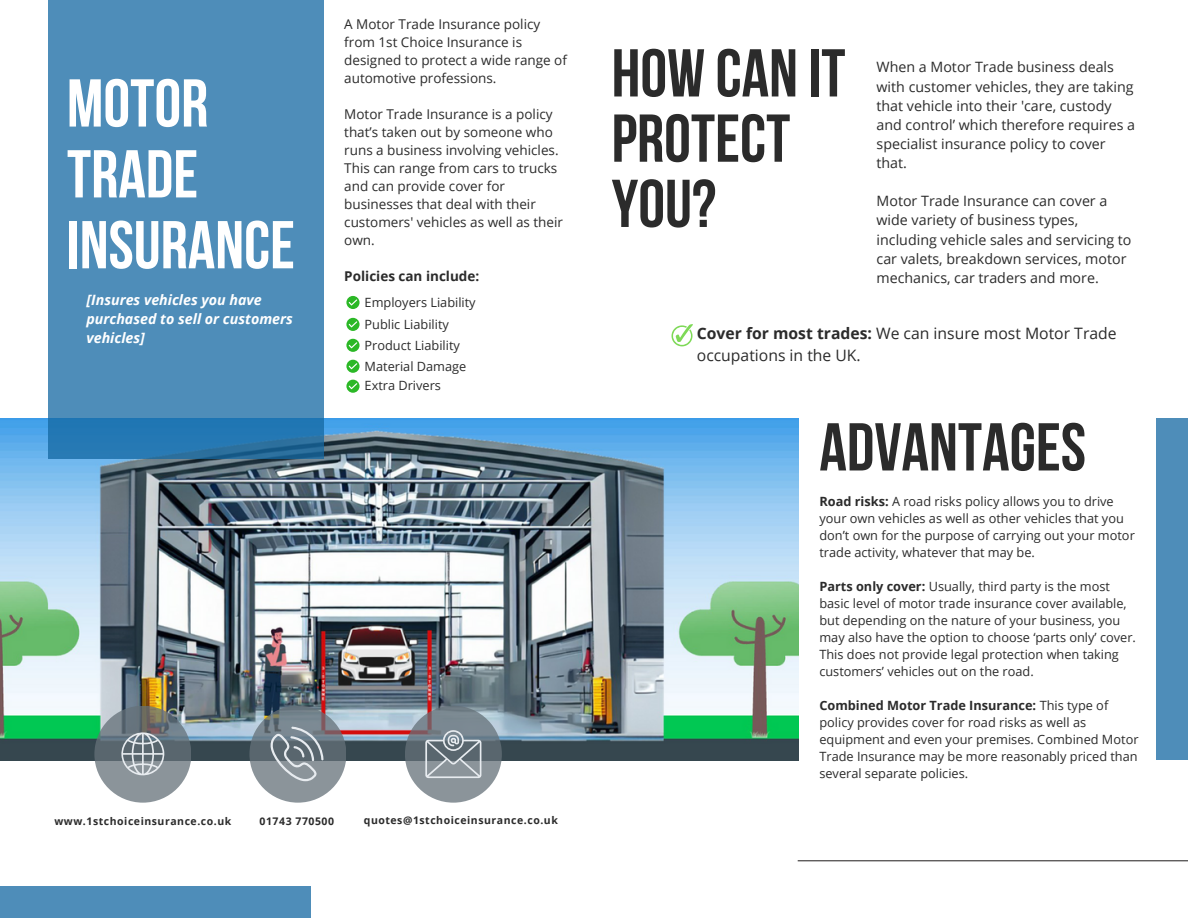
<style>
.page{position:relative;width:1188px;height:918px;background:#fff}
.page>*{position:absolute;margin:0;border:0;box-sizing:border-box;transform-origin:0 0}
.t1{font:67.5px/65.2px "Bebas Neue Cyrillic";color:#2b2b2b}
.t2{font:67.5px/70.8px "Bebas Neue Cyrillic";color:#fff}
.t3{font:15.75px/21.3px "Open Sans";color:#2b2b2b}
.t4{font:14.25px/19.2px "Open Sans";color:#2b2b2b}
.t5{font:italic 700 14.25px/19.2px "Open Sans";color:#fff}
.t6{font:13.5px/18px "Open Sans";color:#2b2b2b}
.t7{font:700 13.5px "Open Sans";color:#2b2b2b}
.t8{font:12.75px/17px "Open Sans";color:#2b2b2b}
.t9{font:700 10.5px "Open Sans";letter-spacing:.05em;color:#2b2b2b}
.s1{font-weight:700}
</style>
<div class="page">
<img style="left:0;top:419px;width:798px;height:342px">
<svg style="left:48px;top:0;width:276px;height:459px;background:#4a8ab7"></svg>
<svg style="left:94px;top:706px;width:97px;height:97px;background:#778186"></svg>
<svg style="left:249px;top:706px;width:97px;height:97px;background:#7a848b"></svg>
<svg style="left:405px;top:706px;width:97px;height:97px;background:#7c868e"></svg>
<hr style="left:798px;top:860px;width:390px;height:1px;background:#373434">
<div style="left:1156px;top:419px;width:32px;height:341px;background:#4e8db9"></div>
<svg style="left:121px;top:732px;width:44px;height:44px;background:#9099a0"></svg>
<svg style="left:270px;top:727px;width:54px;height:54px;background:#88929a"></svg>
<svg style="left:425px;top:730px;width:56px;height:48px;background:#8b959c"></svg>
<div style="left:0;top:886px;width:311px;height:32px;background:#4e8db9"></div>
<svg style="left:346px;top:296px;width:14px;height:13px"></svg>
<svg style="left:346px;top:318px;width:14px;height:13px"></svg>
<svg style="left:346px;top:339px;width:14px;height:13px"></svg>
<svg style="left:346px;top:380px;width:14px;height:13px"></svg>
<svg style="left:346px;top:360px;width:14px;height:13px"></svg>
<svg style="left:672px;top:324px;width:21px;height:22px"></svg>
<p class="t2" style="left:67px;top:74px;width:143px">MOTOR</p>
<p class="t2" style="left:67px;top:145px;width:230px">TRADE<br>INSURANCE</p>
<p class="t5" style="left:86px;top:289px;width:208px">[Insures vehicles you have purchased to sell or customers vehicles]</p>
<p class="t6" style="left:344px;top:15px;width:224px">A Motor Trade Insurance policy from 1st Choice Insurance is designed to protect a wide range of automotive professions.</p>
<p class="t6" style="left:344px;top:105px;width:220px">Motor Trade Insurance is a policy that’s taken out by someone who runs a business involving vehicles.<br>This can range from cars to trucks and can provide cover for businesses that deal with their customers' vehicles as well as their own.</p>
<p class="t7" style="left:344px;top:267px;width:137px">Policies can include:</p>
<p class="t8" style="left:365px;top:293px;width:113px">Employers Liability</p>
<p class="t8" style="left:365px;top:315px;width:86px">Public Liability</p>
<p class="t8" style="left:365px;top:336px;width:97px">Product Liability</p>
<p class="t8" style="left:365px;top:357px;width:103px">Material Damage</p>
<p class="t8" style="left:365px;top:377px;width:78px">Extra Drivers</p>
<p class="t9" style="left:54px;top:814px;width:178px">www.1stchoiceinsurance.co.uk</p>
<p class="t9" style="left:260px;top:814px;width:76px">01743 770500</p>
<p class="t9" style="left:364px;top:812px;width:196px">quotes@1stchoiceinsurance.co.uk</p>
<p class="t1" style="left:612px;top:47px;width:235px">HOW CAN IT<br>PROTECT<br>YOU?</p>
<p class="t4" style="left:877px;top:57px;width:260px">When a Motor Trade business deals with customer vehicles, they are taking that vehicle into their 'care, custody and control’ which therefore requires a specialist insurance policy to cover that.</p>
<p class="t4" style="left:877px;top:191px;width:256px">Motor Trade Insurance can cover a wide variety of business types, including vehicle sales and servicing to car valets, breakdown services, motor mechanics, car traders and more.</p>
<p class="t3" style="left:697px;top:322px;width:421px"><span class="s1">Cover for most trades:</span> We can insure most Motor Trade occupations in the UK.</p>
<p class="t1" style="left:819px;top:421px;width:268px">ADVANTAGES</p>
<p class="t8" style="left:819px;top:493px;width:317px"><span class="s1">Road risks:</span> A road risks policy allows you to drive your own vehicles as well as other vehicles that you don’t own for the purpose of carrying out your motor trade activity, whatever that may be.</p>
<p class="t8" style="left:819px;top:578px;width:318px"><span class="s1">Parts only cover:</span> Usually, third party is the most basic level of motor trade insurance cover available, but depending on the nature of your business, you may also have the option to choose ‘parts only’ cover.<br>This does not provide legal protection when taking customers’ vehicles out on the road.</p>
<p class="t8" style="left:819px;top:697px;width:321px"><span class="s1">Combined Motor Trade Insurance:</span> This type of policy provides cover for road risks as well as equipment and even your premises. Combined Motor Trade Insurance may be more reasonably priced than several separate policies.</p>
</div>
